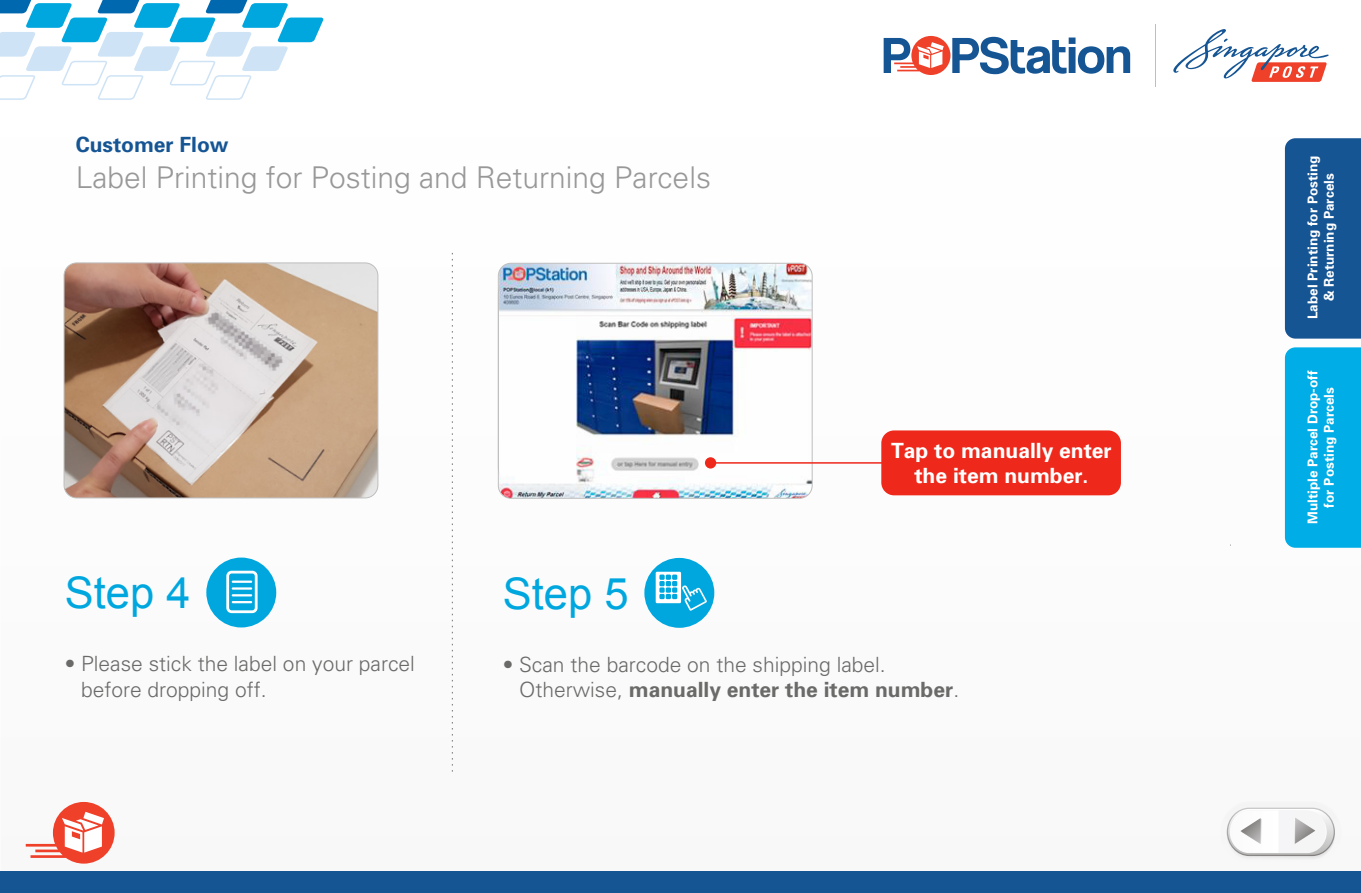
<style>
.page{position:relative;width:1361px;height:893px;background:#fff}
.page>*{position:absolute;margin:0;border:0;box-sizing:border-box;transform-origin:0 0}
.t1{font:43.5px "Arial";color:#00a7de}
.t2{font:300 30px "Univers";color:#989898}
.t3{font:300 21px/25.2px "Univers";color:#6a6a69}
.t4{font:700 21px/25.2px "Univers";color:#fff;text-align:center}
.t5{font:700 21px "Univers";color:#165594}
.t6{font:700 13.5px/16.2px "Univers";color:#fff;text-align:center}
.s1{font-weight:700}
</style>
<div class="page">
<svg style="left:0;top:0;width:324px;height:100px"></svg>
<svg style="left:1173px;top:29px;width:155px;height:53px"></svg>
<hr style="left:1155px;top:24px;width:1px;height:63px;background:#bebebe">
<svg style="left:883px;top:36px;width:247px;height:39px"></svg>
<div style="left:1285px;top:347px;width:76px;height:201px;background:#00ade6"></div>
<div style="left:1285px;top:138px;width:76px;height:201px;background:#165594"></div>
<div style="left:0;top:871px;width:1361px;height:22px;background:#165594"></div>
<svg style="left:26px;top:802px;width:89px;height:62px"></svg>
<div style="left:1220px;top:803px;width:121px;height:61px;background:#f8f8f8;border-radius:30px"></div>
<div style="left:1220px;top:801px;width:121px;height:61px;background:linear-gradient(to right,#f2f2f2,#f1f1f1);border-radius:30px"></div>
<svg style="left:1226px;top:808px;width:109px;height:48px"></svg>
<svg style="left:1226px;top:811px;width:109px;height:49px"></svg>
<svg style="left:1228px;top:809px;width:105px;height:46px"></svg>
<div style="left:1229px;top:810px;width:96px;height:43px;background:#fafafb;border-radius:20px"></div>
<svg style="left:1240px;top:818px;width:21px;height:26px"></svg>
<svg style="left:1294px;top:818px;width:21px;height:26px"></svg>
<div style="left:644px;top:558px;width:70px;height:70px;background:#00a7de;border-radius:50%"></div>
<img style="left:499px;top:263px;width:313px;height:235px">
<div style="left:498px;top:263px;width:314px;height:236px;border:1px solid #bebebe;border-radius:13px"></div>
<div style="left:881px;top:430px;width:240px;height:65px;background:#ee281a;border-radius:13px"></div>
<hr style="left:710px;top:462px;width:173px;height:2px;background:#ee281a">
<div style="left:705px;top:457px;width:11px;height:12px;background:#ee281a;border-radius:50%"></div>
<div style="left:656px;top:572px;width:25px;height:31px;background:#fff"></div>
<svg style="left:659px;top:575px;width:48px;height:36px"></svg>
<svg style="left:452px;top:253px;width:1px;height:519px"></svg>
<img style="left:64px;top:263px;width:314px;height:235px">
<div style="left:64px;top:263px;width:314px;height:235px;border:1px solid #bebebe;border-radius:13px"></div>
<div style="left:206px;top:558px;width:70px;height:69px;background:#00a7de;border-radius:50%"></div>
<div style="left:226px;top:571px;width:32px;height:42px;border:3px solid #fff;border-radius:4px"></div>
<hr style="left:232px;top:581px;width:20px;height:2px;background:#fff">
<hr style="left:232px;top:587px;width:20px;height:3px;background:#fff">
<hr style="left:232px;top:594px;width:20px;height:2px;background:#fff">
<hr style="left:232px;top:601px;width:20px;height:2px;background:#fff">
<p class="t5" style="left:76px;top:132px;width:154px">Customer Flow</p>
<h2 class="t2" style="left:76px;top:159px;width:637px">Label Printing for Posting and Returning Parcels</h2>
<p class="t4" style="left:891px;top:438px;width:222px">Tap to manually enter the item number.</p>
<h1 class="t1" style="left:65px;top:565px;width:127px">Step 4</h1>
<p class="t3" style="left:81px;top:651px;width:335px;text-indent:-16px">• Please stick the label on your parcel before dropping off.</p>
<h1 class="t1" style="left:503px;top:565px;width:127px">Step 5</h1>
<p class="t3" style="left:519px;top:652px;width:441px;text-indent:-16px">• Scan the barcode on the shipping label.<br>Otherwise, <span class="s1">manually enter the item number</span>.</p>
<p class="t6" style="left:1304px;top:319px;width:165px;rotate:-90deg">Label Printing for Posting &amp; Returning Parcels</p>
<p class="t6" style="left:1304px;top:524px;width:155px;rotate:-90deg">Multiple Parcel Drop-off for Posting Parcels</p>
</div>
